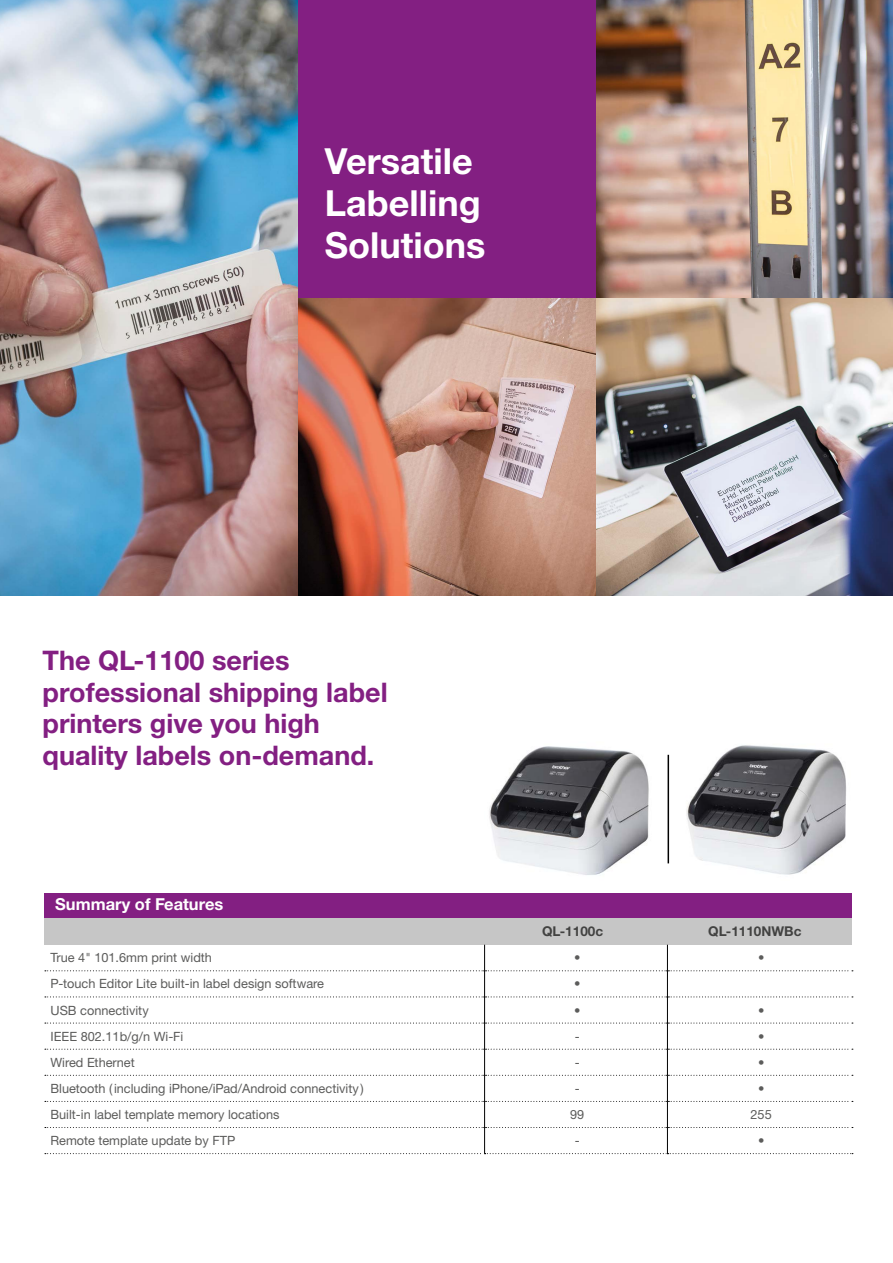
<style>
.page{position:relative;width:893px;height:1263px;background:#fff}
.page>*{position:absolute;margin:0;border:0;box-sizing:border-box;transform-origin:0 0}
.t1{font:700 36px/42px "Helvetica Neue LTW1 G";color:#fff}
.t2{font:700 27px/31.5px "Helvetica Neue LTW1 G";color:#831f82}
.t3{font:700 16.5px "Helvetica Neue LTW1 G";color:#fff}
.t4{font:700 13.5px "Helvetica Neue LTW1 G";color:#424241}
.t5{font:12.75px "Helvetica Neue LTW1 G";color:#5c5c5b}
</style>
<div class="page">
<img style="left:595px;top:298px;width:298px;height:297px">
<img style="left:595px;top:0;width:298px;height:298px">
<img style="left:298px;top:298px;width:297px;height:297px">
<img style="left:0;top:0;width:298px;height:595px">
<div style="left:298px;top:0;width:297px;height:298px;background:#831f82"></div>
<div style="left:44px;top:893px;width:808px;height:25px;background:#831f82"></div>
<div style="left:44px;top:918px;width:808px;height:27px;background:#c6c6c6"></div>
<svg style="left:45px;top:945px;width:808px;height:209px"></svg>
<img style="left:686px;top:745px;width:160px;height:130px">
<img style="left:489px;top:746px;width:160px;height:129px">
<hr style="left:668px;top:755px;width:1px;height:108px;background:#000">
<h1 class="t1" style="left:325px;top:140px;width:162px">Versatile<br>Labelling<br>Solutions</h1>
<h2 class="t2" style="left:43px;top:645px;width:347px">The QL-1100 series professional shipping label printers give you high quality labels on-demand.</h2>
<p class="t3" style="left:55px;top:894px;width:170px">Summary of Features</p>
<p class="t4" style="left:542px;top:923px;width:63px">QL-1100c</p>
<p class="t4" style="left:708px;top:923px;width:95px">QL-1110NWBc</p>
<p class="t5" style="left:50px;top:950px;width:163px">True 4" 101.6mm print width</p>
<p class="t5" style="left:574px;top:950px;width:8px">•</p>
<p class="t5" style="left:758px;top:950px;width:8px">•</p>
<p class="t5" style="left:50px;top:976px;width:275px">P-touch Editor Lite built-in label design software</p>
<p class="t5" style="left:574px;top:976px;width:8px">•</p>
<p class="t5" style="left:50px;top:1002px;width:100px">USB connectivity</p>
<p class="t5" style="left:574px;top:1002px;width:8px">•</p>
<p class="t5" style="left:758px;top:1002px;width:8px">•</p>
<p class="t5" style="left:50px;top:1028px;width:134px">IEEE 802.11b/g/n Wi-Fi</p>
<p class="t5" style="left:575px;top:1028px;width:6px">-</p>
<p class="t5" style="left:758px;top:1028px;width:8px">•</p>
<p class="t5" style="left:50px;top:1054px;width:86px">Wired Ethernet</p>
<p class="t5" style="left:575px;top:1054px;width:6px">-</p>
<p class="t5" style="left:758px;top:1054px;width:8px">•</p>
<p class="t5" style="left:50px;top:1080px;width:315px">Bluetooth (including iPhone/iPad/Android connectivity )</p>
<p class="t5" style="left:575px;top:1080px;width:6px">-</p>
<p class="t5" style="left:758px;top:1080px;width:8px">•</p>
<p class="t5" style="left:50px;top:1106px;width:231px">Built-in label template memory locations</p>
<p class="t5" style="left:570px;top:1106px;width:16px">99</p>
<p class="t5" style="left:751px;top:1106px;width:23px">255</p>
<p class="t5" style="left:50px;top:1133px;width:186px">Remote template update by FTP</p>
<p class="t5" style="left:575px;top:1133px;width:6px">-</p>
<p class="t5" style="left:758px;top:1133px;width:8px">•</p>
</div>
